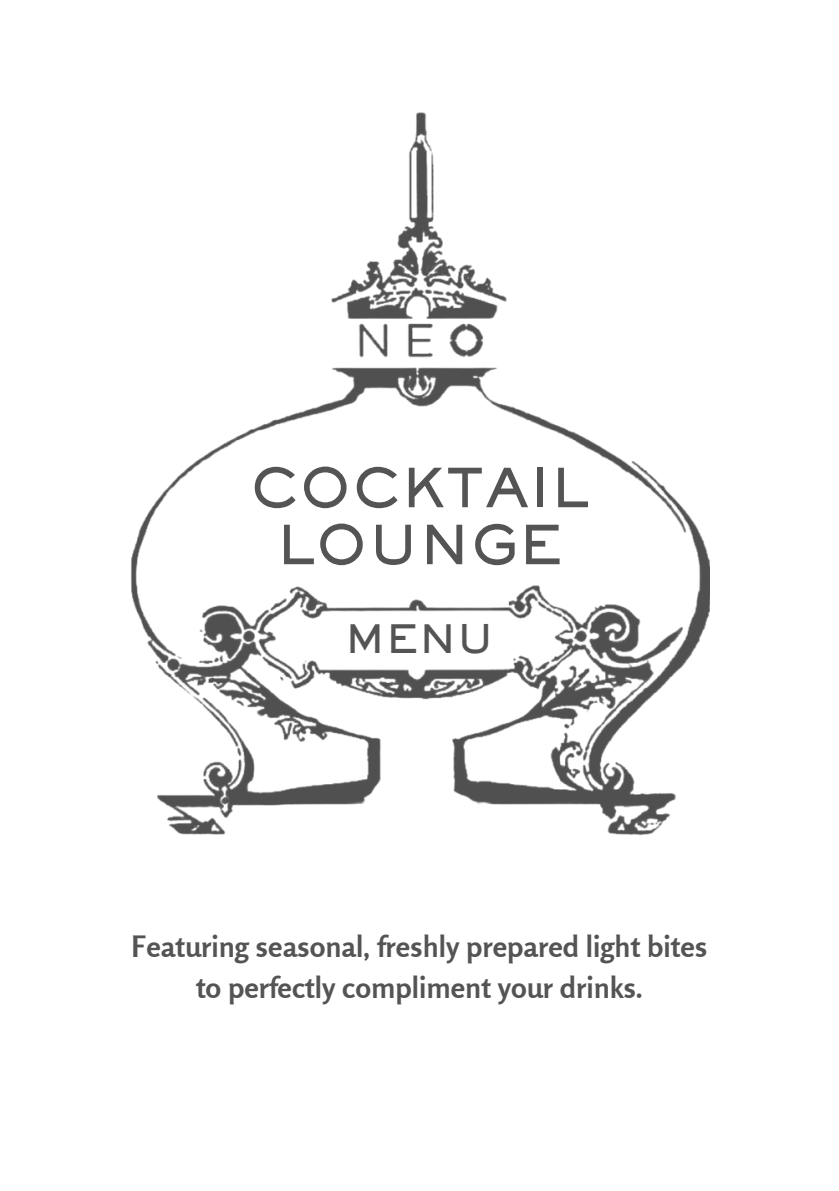
<style>
.page{position:relative;width:839px;height:1191px;background:#fff}
.page>*{position:absolute;margin:0;border:0;box-sizing:border-box;transform-origin:0 0}
.t1{font:800 53px/57px "Sackers Gothic Std";color:#545454;text-align:center}
.t2{font:800 39.2px "Sackers Gothic Std";color:#545454}
.t3{font:700 29.4px "Rosario";color:#545454}
</style>
<div class="page">
<img style="left:131px;top:112px;width:578px;height:724px">
<h2 class="t1" style="left:250px;top:465px;width:341px">COCKTAIL<br>LOUNGE</h2>
<p class="t2" style="left:345px;top:623px;width:151px">MENU</p>
<p class="t3" style="left:131px;top:928px;width:577px">Featuring seasonal, freshly prepared light bites</p>
<h1 class="t3" style="left:196px;top:969px;width:448px">to perfectly compliment your drinks.</h1>
</div>
